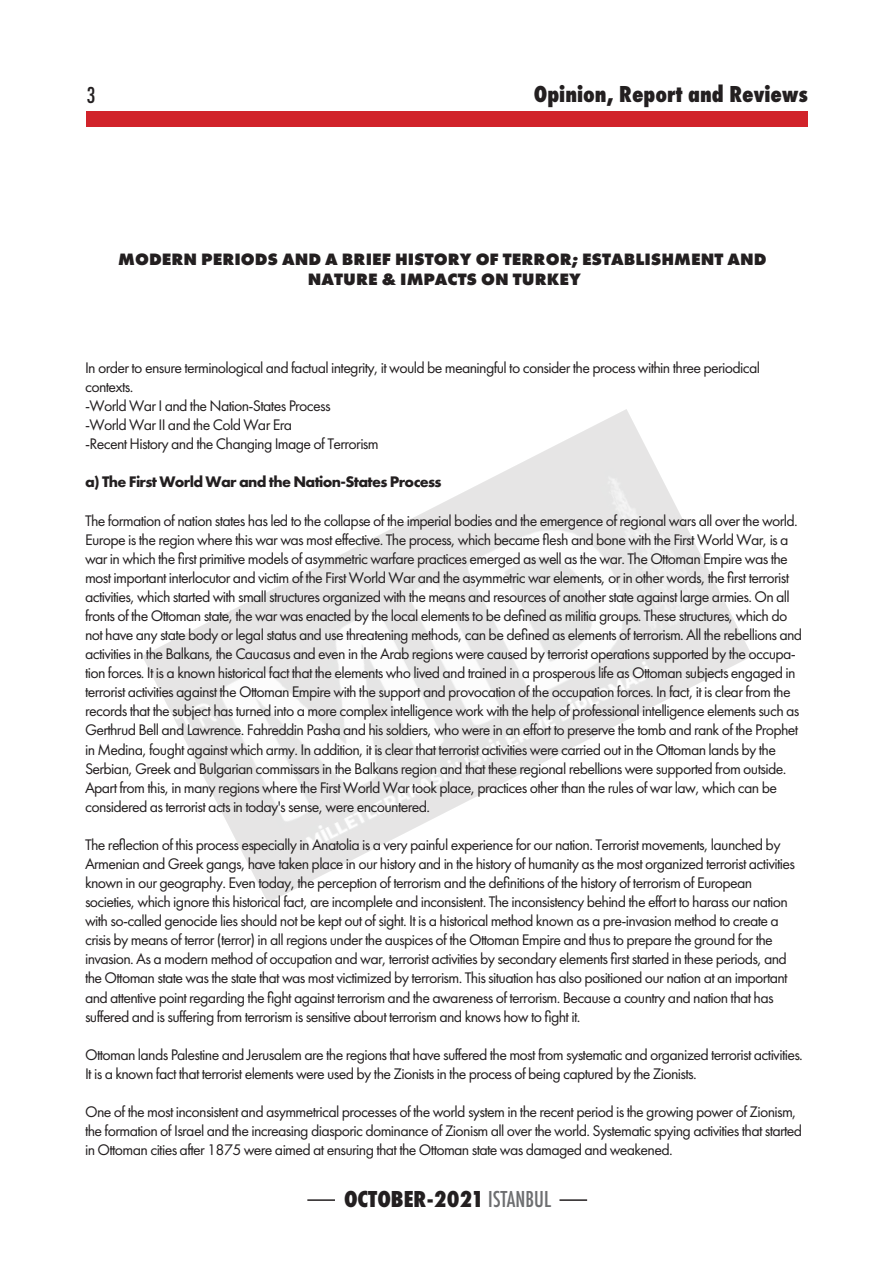
<style>
.page{position:relative;width:893px;height:1263px;background:#fff}
.page>*{position:absolute;margin:0;border:0;box-sizing:border-box;transform-origin:0 0}
.t1{font:800 24px "Futura PT Cond";color:#231f20}
.t2{font:500 24px "Futura PT Cond";color:#231f20}
.t3{font:800 17.1px/20.5px "Futura PT";color:#231f20;text-align:center}
.t4{font:15.9px/19px "Futura PT";letter-spacing:-.04em;color:#231f20}
.t5{font:700 15.9px "Futura PT";letter-spacing:-.04em;color:#231f20}
.s1{font-weight:500;color:#6d6e70}
</style>
<div class="page">
<div style="left:87px;top:111px;width:721px;height:16px;background:#d1232a"></div>
<img style="left:142px;top:409px;width:610px;height:494px">
<hr style="left:559px;top:1199px;width:28px;height:2px;background:#231f20">
<hr style="left:307px;top:1199px;width:28px;height:2px;background:#231f20">
<h1 class="t2" style="left:87px;top:81px;width:11px">3</h1>
<h1 class="t1" style="left:534px;top:79px;width:276px">Opinion, Report and Reviews</h1>
<p class="t3" style="left:118px;top:248px;width:650px">MODERN PERIODS AND A BRIEF HISTORY OF TERROR; ESTABLISHMENT AND<br>NATURE &amp; IMPACTS ON TURKEY</p>
<p class="t4" style="left:85px;top:358px;width:676px">In order to ensure terminological and factual integrity, it would be meaningful to consider the process within three periodical contexts.<br>-World War I and the Nation-States Process<br>-World War II and the Cold War Era<br>-Recent History and the Changing Image of Terrorism</p>
<p class="t5" style="left:85px;top:472px;width:358px">a) The First World War and the Nation-States Process</p>
<p class="t4" style="left:85px;top:511px;width:719px">The formation of nation states has led to the collapse of the imperial bodies and the emergence of regional wars all over the world.<br>Europe is the region where this war was most effective. The process, which became flesh and bone with the First World War, is a war in which the first primitive models of asymmetric warfare practices emerged as well as the war. The Ottoman Empire was the most important interlocutor and victim of the First World War and the asymmetric war elements, or in other words, the first terrorist activities, which started with small structures organized with the means and resources of another state against large armies. On all fronts of the Ottoman state, the war was enacted by the local elements to be defined as militia groups. These structures, which do not have any state body or legal status and use threatening methods, can be defined as elements of terrorism. All the rebellions and activities in the Balkans, the Caucasus and even in the Arab regions were caused by terrorist operations supported by the occupa&shy;tion forces. It is a known historical fact that the elements who lived and trained in a prosperous life as Ottoman subjects engaged in terrorist activities against the Ottoman Empire with the support and provocation of the occupation forces. In fact, it is clear from the records that the subject has turned into a more complex intelligence work with the help of professional intelligence elements such as Gerthrud Bell and Lawrence. Fahreddin Pasha and his soldiers, who were in an effort to preserve the tomb and rank of the Prophet in Medina, fought against which army. In addition, it is clear that terrorist activities were carried out in the Ottoman lands by the Serbian, Greek and Bulgarian commissars in the Balkans region and that these regional rebellions were supported from outside.<br>Apart from this, in many regions where the First World War took place, practices other than the rules of war law, which can be considered as terrorist acts in today's sense, were encountered.</p>
<p class="t4" style="left:85px;top:835px;width:711px">The reflection of this process especially in Anatolia is a very painful experience for our nation. Terrorist movements, launched by Armenian and Greek gangs, have taken place in our history and in the history of humanity as the most organized terrorist activities known in our geography. Even today, the perception of terrorism and the definitions of the history of terrorism of European societies, which ignore this historical fact, are incomplete and inconsistent. The inconsistency behind the effort to harass our nation with so-called genocide lies should not be kept out of sight. It is a historical method known as a pre-invasion method to create a crisis by means of terror (terror) in all regions under the auspices of the Ottoman Empire and thus to prepare the ground for the invasion. As a modern method of occupation and war, terrorist activities by secondary elements first started in these periods, and the Ottoman state was the state that was most victimized by terrorism. This situation has also positioned our nation at an important and attentive point regarding the fight against terrorism and the awareness of terrorism. Because a country and nation that has suffered and is suffering from terrorism is sensitive about terrorism and knows how to fight it.</p>
<p class="t4" style="left:85px;top:1045px;width:719px">Ottoman lands Palestine and Jerusalem are the regions that have suffered the most from systematic and organized terrorist activities.<br>It is a known fact that terrorist elements were used by the Zionists in the process of being captured by the Zionists.</p>
<p class="t4" style="left:85px;top:1102px;width:719px">One of the most inconsistent and asymmetrical processes of the world system in the recent period is the growing power of Zionism, the formation of Israel and the increasing diasporic dominance of Zionism all over the world. Systematic spying activities that started in Ottoman cities after 1875 were aimed at ensuring that the Ottoman state was damaged and weakened.</p>
<h1 class="t1" style="left:344px;top:1185px;width:209px">OCTOBER-2021 <span class="s1">ISTANBUL</span></h1>
</div>
